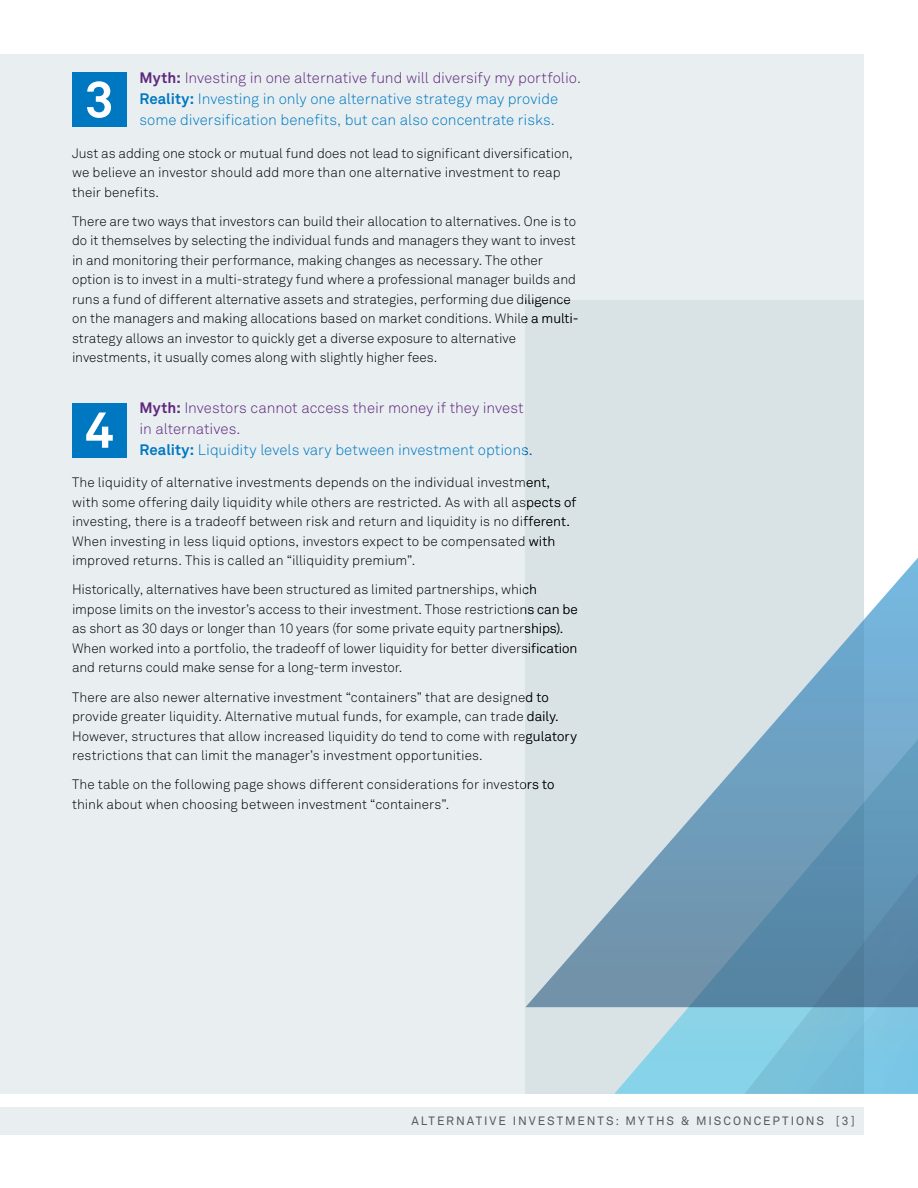
<style>
.page{position:relative;width:918px;height:1188px;background:#fff}
.page>*{position:absolute;margin:0;border:0;box-sizing:border-box;transform-origin:0 0}
.t1{font:700 50.7px "Akkurat Pro";color:#fff}
.t2{font:15px/21px "Akkurat Light Pro";color:#0078c1}
.t3{font:15px/21px "Akkurat Light Pro";color:#5f277e}
.t4{font:13.5px/19.5px "Akkurat Light Pro";color:#000}
.t5{font:12px "Akkurat Pro";letter-spacing:.165em;color:#57595b}
.s1{font-family:"Akkurat Pro";font-weight:700;color:#5f277e}
.s2{color:#5f277e}
.s3{font-family:"Akkurat Pro";font-weight:700}
.s4{font-family:"Akkurat Pro";font-weight:700;color:#0078c1}
.s5{color:#0078c1}
</style>
<div class="page">
<div style="left:0;top:54px;width:864px;height:1040px;background:#e9eff1"></div>
<div style="left:0;top:1107px;width:864px;height:27px;background:#e9eff1"></div>
<div style="left:72px;top:72px;width:55px;height:55px;background:#0078c1"></div>
<div style="left:72px;top:403px;width:55px;height:54px;background:#0078c1"></div>
<div style="left:525px;top:1007px;width:89px;height:86px;background:#d9e3e6"></div>
<svg style="left:614px;top:1007px;width:59px;height:86px"></svg>
<svg style="left:525px;top:300px;width:393px;height:707px"></svg>
<svg style="left:673px;top:588px;width:245px;height:505px"></svg>
<svg style="left:806px;top:685px;width:112px;height:408px;background:#679ebe"></svg>
<p class="t2" style="left:140px;top:68px;width:443px"><span class="s1">Myth:</span> <span class="s2">Investing in one alternative fund will diversify my portfolio.<br></span><span class="s3">Reality:</span> Investing in only one alternative strategy may provide some diversification benefits, but can also concentrate risks.</p>
<p class="t4" style="left:72px;top:143px;width:502px">Just as adding one stock or mutual fund does not lead to significant diversification, we believe an investor should add more than one alternative investment to reap their benefits.</p>
<p class="t4" style="left:72px;top:212px;width:508px">There are two ways that investors can build their allocation to alternatives. One is to do it themselves by selecting the individual funds and managers they want to invest in and monitoring their performance, making changes as necessary. The other option is to invest in a multi-strategy fund where a professional manager builds and runs a fund of different alternative assets and strategies, performing due diligence on the managers and making allocations based on market conditions. While a multi&shy;strategy allows an investor to quickly get a diverse exposure to alternative investments, it usually comes along with slightly higher fees.</p>
<h1 class="t1" style="left:85px;top:68px;width:30px">3</h1>
<p class="t3" style="left:140px;top:397px;width:395px"><span class="s3">Myth:</span> Investors cannot access their money if they invest in alternatives.<br><span class="s4">Reality:</span> <span class="s5">Liquidity levels vary between investment options.</span></p>
<p class="t4" style="left:72px;top:473px;width:506px">The liquidity of alternative investments depends on the individual investment, with some offering daily liquidity while others are restricted. As with all aspects of investing, there is a tradeoff between risk and return and liquidity is no different.<br>When investing in less liquid options, investors expect to be compensated with improved returns. This is called an “illiquidity premium”.</p>
<p class="t4" style="left:72px;top:580px;width:507px">Historically, alternatives have been structured as limited partnerships, which impose limits on the investor’s access to their investment. Those restrictions can be as short as 30 days or longer than 10 years (for some private equity partnerships).<br>When worked into a portfolio, the tradeoff of lower liquidity for better diversification and returns could make sense for a long-term investor.</p>
<p class="t4" style="left:72px;top:687px;width:506px">There are also newer alternative investment “containers” that are designed to provide greater liquidity. Alternative mutual funds, for example, can trade daily.<br>However, structures that allow increased liquidity do tend to come with regulatory restrictions that can limit the manager’s investment opportunities.</p>
<p class="t4" style="left:72px;top:775px;width:484px">The table on the following page shows different considerations for investors to think about when choosing between investment “containers”.</p>
<h1 class="t1" style="left:85px;top:398px;width:30px">4</h1>
<p class="t5" style="left:411px;top:1114px;width:445px">ALTERNATIVE INVESTMENTS: MYTHS &amp; MISCONCEPTIONS [3]</p>
</div>
